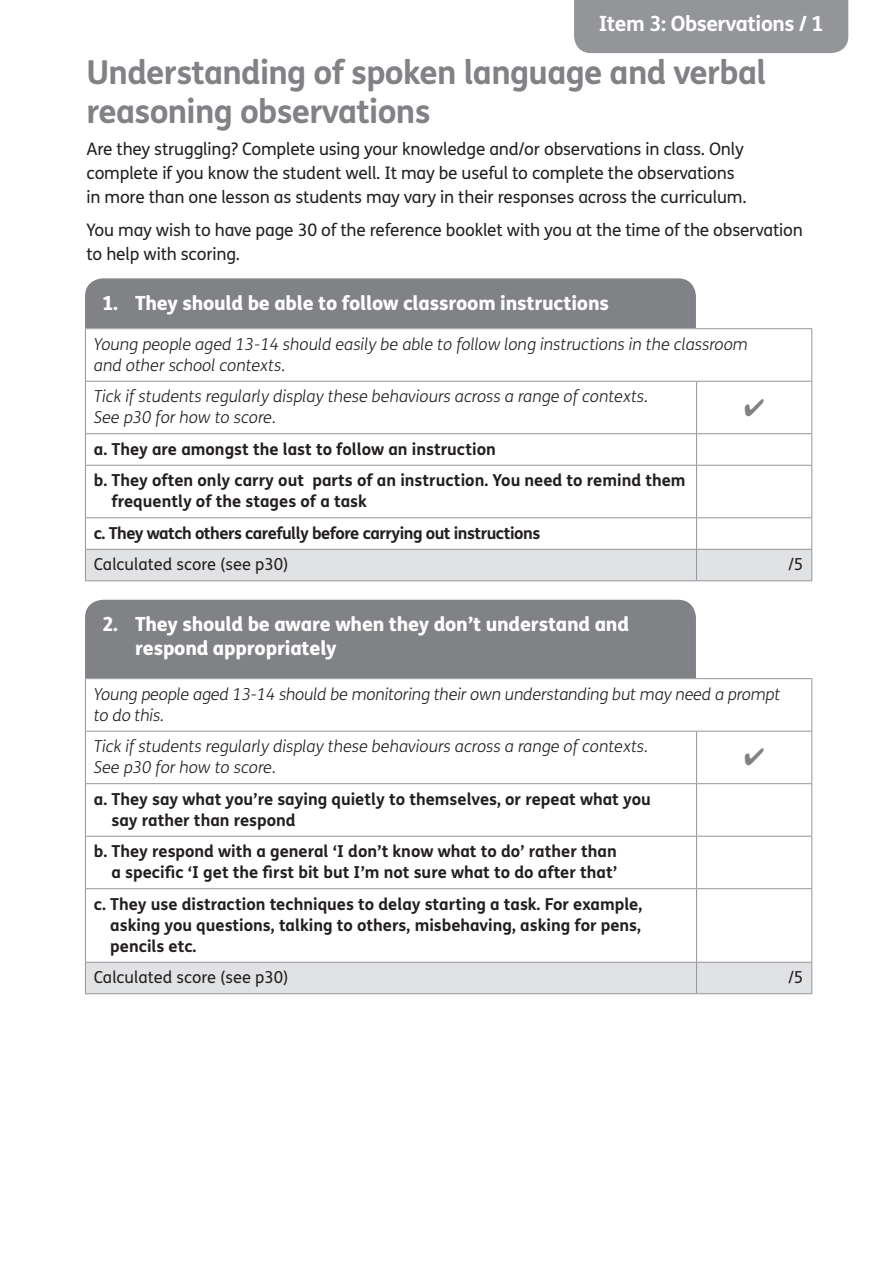
<style>
.page{position:relative;width:893px;height:1263px;background:#fff}
.page>*{position:absolute;margin:0;border:0;box-sizing:border-box;transform-origin:0 0}
.t1{font:700 33px/39px "FS Me";letter-spacing:-.02em;color:#808285}
.t2{font:700 21px "FS Me";letter-spacing:-.02em;color:#fff}
.t3{font:800 19.5px/24px "FS Me";letter-spacing:-.01em;color:#fff}
.t4{font:17.25px/24px "FS Me";letter-spacing:-.01em;color:#231f20}
.t5{font:700 16.5px/21px "FS Me";color:#231f20}
.t6{font:italic 300 16.5px/21px "FS Me";color:#231f20}
.t7{font:700 16.5px/31.5px "FS Me";letter-spacing:-.03em;color:#231f20}
.t8{font:16.5px "FS Me";color:#231f20}
</style>
<div class="page">
<div style="left:574px;top:0;width:274px;height:53px;background:#939598"></div>
<div style="left:85px;top:278px;width:611px;height:119px;background:#808285;border-radius:18px"></div>
<svg style="left:86px;top:329px;width:725px;height:220px"></svg>
<div style="left:86px;top:550px;width:725px;height:30px;background:#e1e2e4"></div>
<hr style="left:811px;top:329px;width:1px;height:52px;background:#939598">
<hr style="left:85px;top:381px;width:612px;height:1px;background:#939598">
<hr style="left:85px;top:328px;width:612px;height:1px;background:#939598">
<hr style="left:85px;top:329px;width:1px;height:52px;background:#939598">
<hr style="left:697px;top:328px;width:115px;height:1px;background:#939598">
<hr style="left:85px;top:382px;width:1px;height:51px;background:#939598">
<hr style="left:697px;top:381px;width:115px;height:1px;background:#939598">
<hr style="left:696px;top:382px;width:1px;height:51px;background:#939598">
<hr style="left:85px;top:434px;width:1px;height:31px;background:#939598">
<hr style="left:85px;top:466px;width:1px;height:51px;background:#939598">
<hr style="left:85px;top:518px;width:1px;height:31px;background:#939598">
<hr style="left:85px;top:550px;width:1px;height:30px;background:#939598">
<hr style="left:811px;top:382px;width:1px;height:51px;background:#939598">
<hr style="left:85px;top:433px;width:612px;height:1px;background:#939598">
<hr style="left:697px;top:433px;width:115px;height:1px;background:#939598">
<hr style="left:696px;top:434px;width:1px;height:31px;background:#939598">
<hr style="left:811px;top:434px;width:1px;height:31px;background:#939598">
<hr style="left:85px;top:465px;width:612px;height:1px;background:#939598">
<hr style="left:697px;top:465px;width:115px;height:1px;background:#939598">
<hr style="left:696px;top:466px;width:1px;height:51px;background:#939598">
<hr style="left:811px;top:466px;width:1px;height:51px;background:#939598">
<hr style="left:85px;top:517px;width:612px;height:1px;background:#939598">
<hr style="left:697px;top:517px;width:115px;height:1px;background:#939598">
<hr style="left:696px;top:518px;width:1px;height:31px;background:#939598">
<hr style="left:811px;top:518px;width:1px;height:31px;background:#939598">
<hr style="left:85px;top:549px;width:612px;height:1px;background:#939598">
<hr style="left:697px;top:549px;width:115px;height:1px;background:#939598">
<hr style="left:696px;top:550px;width:1px;height:30px;background:#939598">
<hr style="left:811px;top:550px;width:1px;height:30px;background:#939598">
<hr style="left:85px;top:580px;width:612px;height:1px;background:#939598">
<hr style="left:697px;top:580px;width:115px;height:1px;background:#939598">
<div style="left:85px;top:600px;width:611px;height:119px;background:#808285;border-radius:18px"></div>
<svg style="left:86px;top:679px;width:725px;height:283px"></svg>
<div style="left:86px;top:963px;width:725px;height:30px;background:#e1e2e4"></div>
<hr style="left:811px;top:679px;width:1px;height:52px;background:#939598">
<hr style="left:85px;top:679px;width:1px;height:52px;background:#939598">
<hr style="left:85px;top:731px;width:1px;height:52px;background:#939598">
<hr style="left:85px;top:784px;width:1px;height:52px;background:#939598">
<hr style="left:85px;top:836px;width:1px;height:52px;background:#939598">
<hr style="left:85px;top:889px;width:1px;height:73px;background:#939598">
<hr style="left:85px;top:962px;width:1px;height:31px;background:#939598">
<hr style="left:85px;top:678px;width:612px;height:1px;background:#939598">
<hr style="left:697px;top:678px;width:115px;height:1px;background:#939598">
<hr style="left:85px;top:731px;width:612px;height:1px;background:#939598">
<hr style="left:697px;top:731px;width:115px;height:1px;background:#939598">
<hr style="left:696px;top:731px;width:1px;height:52px;background:#939598">
<hr style="left:811px;top:731px;width:1px;height:52px;background:#939598">
<hr style="left:85px;top:783px;width:612px;height:1px;background:#939598">
<hr style="left:697px;top:783px;width:115px;height:1px;background:#939598">
<hr style="left:696px;top:784px;width:1px;height:52px;background:#939598">
<hr style="left:811px;top:784px;width:1px;height:52px;background:#939598">
<hr style="left:85px;top:836px;width:612px;height:1px;background:#939598">
<hr style="left:697px;top:836px;width:115px;height:1px;background:#939598">
<hr style="left:696px;top:836px;width:1px;height:52px;background:#939598">
<hr style="left:811px;top:836px;width:1px;height:52px;background:#939598">
<hr style="left:85px;top:888px;width:612px;height:1px;background:#939598">
<hr style="left:697px;top:888px;width:115px;height:1px;background:#939598">
<hr style="left:696px;top:889px;width:1px;height:73px;background:#939598">
<hr style="left:811px;top:889px;width:1px;height:73px;background:#939598">
<hr style="left:85px;top:962px;width:612px;height:1px;background:#939598">
<hr style="left:697px;top:962px;width:115px;height:1px;background:#939598">
<hr style="left:696px;top:962px;width:1px;height:31px;background:#939598">
<hr style="left:811px;top:962px;width:1px;height:31px;background:#939598">
<hr style="left:85px;top:993px;width:612px;height:1px;background:#939598">
<hr style="left:697px;top:993px;width:115px;height:1px;background:#939598">
<svg style="left:745px;top:398px;width:18px;height:18px"></svg>
<svg style="left:745px;top:748px;width:18px;height:18px"></svg>
<p class="t2" style="left:599px;top:7px;width:227px">Item 3: Observations / 1</p>
<h1 class="t1" style="left:86px;top:51px;width:681px">Understanding of spoken language and verbal reasoning observations</h1>
<p class="t4" style="left:86px;top:137px;width:662px">Are they struggling? Complete using your knowledge and/or observations in class. Only complete if you know the student well. It may be useful to complete the observations in more than one lesson as students may vary in their responses across the curriculum.</p>
<p class="t4" style="left:86px;top:217px;width:718px">You may wish to have page 30 of the reference booklet with you at the time of the observation to help with scoring.</p>
<p class="t3" style="left:102px;top:290px;width:508px">1. They should be able to follow classroom instructions</p>
<p class="t6" style="left:94px;top:333px;width:655px">Young people aged 13-14 should easily be able to follow long instructions in the classroom and other school contexts.</p>
<p class="t6" style="left:94px;top:385px;width:556px">Tick if students regularly display these behaviours across a range of contexts.<br>See p30 for how to score.</p>
<p class="t5" style="left:94px;top:432px;width:593px;line-height:31.5px">a. They are amongst the last to follow an instruction<br>b. They often only carry out parts of an instruction. You need to remind them</p>
<p class="t7" style="left:94px;top:485px;width:448px;text-indent:18px">frequently of the stages of a task<br>c. They watch others carefully before carrying out instructions</p>
<p class="t8" style="left:94px;top:553px;width:196px">Calculated score (see p30)</p>
<p class="t8" style="left:788px;top:553px;width:16px">/5</p>
<p class="t3" style="left:135px;top:611px;width:495px;text-indent:-33px">2. They should be aware when they don’t understand and respond appropriately</p>
<p class="t6" style="left:94px;top:683px;width:688px">Young people aged 13-14 should be monitoring their own understanding but may need a prompt to do this.</p>
<p class="t6" style="left:94px;top:735px;width:556px">Tick if students regularly display these behaviours across a range of contexts.<br>See p30 for how to score.</p>
<p class="t5" style="left:112px;top:787px;width:541px;text-indent:-18px">a. They say what you’re saying quietly to themselves, or repeat what you say rather than respond</p>
<p class="t5" style="left:94px;top:840px;width:525px;text-align:right">b. They respond with a general ‘I don’t know what to do’ rather than a specific ‘I get the first bit but I’m not sure what to do after that’</p>
<p class="t5" style="left:110px;top:892px;width:534px;text-align:justify;text-indent:-16px">c. They use distraction techniques to delay starting a task. For example, asking you questions, talking to others, misbehaving, asking for pens, pencils etc.</p>
<p class="t8" style="left:94px;top:966px;width:196px">Calculated score (see p30)</p>
<p class="t8" style="left:788px;top:966px;width:16px">/5</p>
</div>
